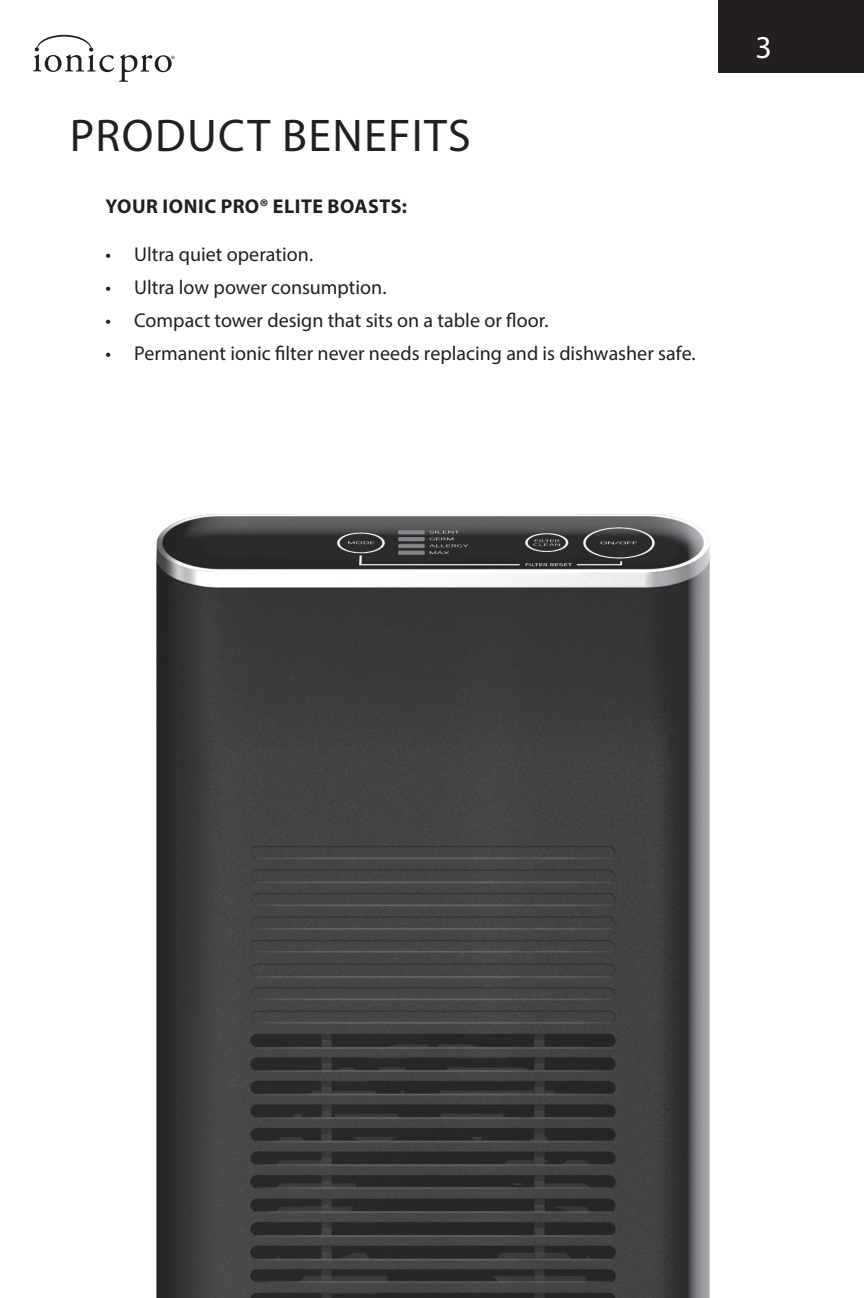
<style>
.page{position:relative;width:864px;height:1298px;background:#fff}
.page>*{position:absolute;margin:0;border:0;box-sizing:border-box;transform-origin:0 0}
.t1{font:46px "Myriad Pro";letter-spacing:.03em;color:#231f20}
.t2{font:32px "Myriad Pro";color:#fff}
.t3{font:20px "Myriad Pro";color:#231f20}
.t4{font:700 20px "Myriad Pro";letter-spacing:.025em;color:#231f20}
</style>
<div class="page">
<hr style="left:861px;top:0;width:2px;height:73px;background:#231f20">
<div style="left:717px;top:0;width:144px;height:73px;background:#231f20"></div>
<svg style="left:33px;top:35px;width:141px;height:47px"></svg>
<img style="left:156px;top:514px;width:554px;height:783px">
<h1 class="t1" style="left:70px;top:107px;width:402px">PRODUCT BENEFITS</h1>
<p class="t4" style="left:105px;top:193px;width:303px">YOUR IONIC PRO® ELITE BOASTS:</p>
<p class="t3" style="left:105px;top:242px;width:209px">• Ultra quiet operation.</p>
<p class="t3" style="left:105px;top:275px;width:282px">• Ultra low power consumption.</p>
<p class="t3" style="left:105px;top:308px;width:445px">• Compact tower design that sits on a table or floor.</p>
<p class="t3" style="left:105px;top:341px;width:591px">• Permanent ionic filter never needs replacing and is dishwasher safe.</p>
<h2 class="t2" style="left:755px;top:27px;width:18px">3</h2>
</div>
